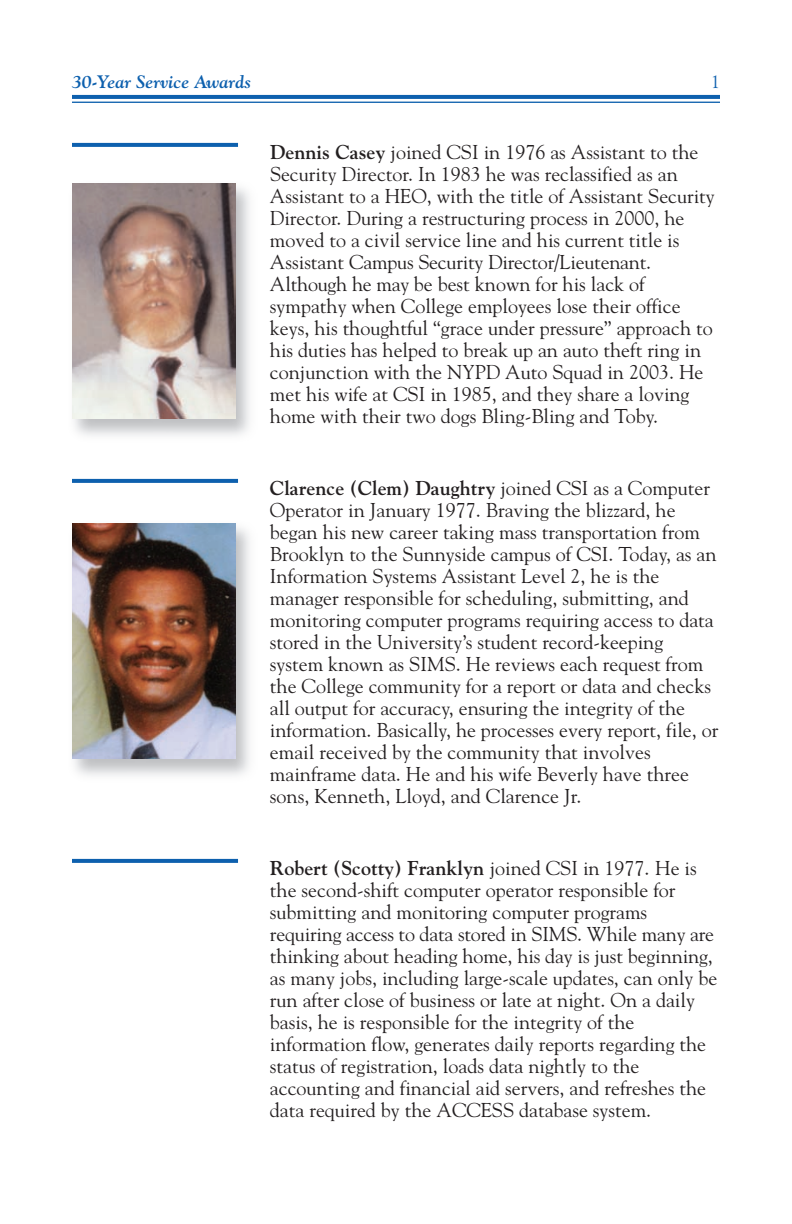
<style>
.page{position:relative;width:792px;height:1224px;background:#fff}
.page>*{position:absolute;margin:0;border:0;box-sizing:border-box;transform-origin:0 0}
.t1{font:20px/22px "Goudy";color:#231f20}
.t2{font:italic 700 18px "Goudy";color:#0d60ae}
.t3{font:18px "Goudy";color:#0d60ae}
.s1{font-weight:700}
</style>
<div class="page">
<svg style="left:72px;top:859px;width:166px;height:4px"></svg>
<svg style="left:72px;top:479px;width:166px;height:4px"></svg>
<svg style="left:72px;top:143px;width:166px;height:4px"></svg>
<svg style="left:72px;top:95px;width:648px;height:4px;background:#1162af"></svg>
<hr style="left:72px;top:102px;width:648px;height:1px;background:#0d60ae">
<img style="left:74px;top:183px;width:176px;height:253px">
<img style="left:72px;top:183px;width:163px;height:236px">
<img style="left:74px;top:523px;width:176px;height:253px">
<img style="left:72px;top:523px;width:163px;height:236px">
<p class="t2" style="left:72px;top:71px;width:181px">30-Year Service Awards</p>
<p class="t3" style="left:711px;top:71px;width:10px">1</p>
<p class="t1" style="left:270px;top:141px;width:446px"><span class="s1">Dennis Casey</span> joined CSI in 1976 as Assistant to the Security Director. In 1983 he was reclassified as an Assistant to a HEO, with the title of Assistant Security Director. During a restructuring process in 2000, he moved to a civil service line and his current title is Assistant Campus Security Director/Lieutenant.<br>Although he may be best known for his lack of sympathy when College employees lose their office keys, his thoughtful “grace under pressure” approach to his duties has helped to break up an auto theft ring in conjunction with the NYPD Auto Squad in 2003. He met his wife at CSI in 1985, and they share a loving home with their two dogs Bling-Bling and Toby.</p>
<p class="t1" style="left:270px;top:477px;width:450px"><span class="s1">Clarence (Clem) Daughtry</span> joined CSI as a Computer Operator in January 1977. Braving the blizzard, he began his new career taking mass transportation from Brooklyn to the Sunnyside campus of CSI. Today, as an Information Systems Assistant Level 2, he is the manager responsible for scheduling, submitting, and monitoring computer programs requiring access to data stored in the University’s student record-keeping system known as SIMS. He reviews each request from the College community for a report or data and checks all output for accuracy, ensuring the integrity of the information. Basically, he processes every report, file, or email received by the community that involves mainframe data. He and his wife Beverly have three sons, Kenneth, Lloyd, and Clarence Jr.</p>
<p class="t1" style="left:270px;top:857px;width:449px"><span class="s1">Robert (Scotty) Franklyn</span> joined CSI in 1977. He is the second-shift computer operator responsible for submitting and monitoring computer programs requiring access to data stored in SIMS. While many are thinking about heading home, his day is just beginning, as many jobs, including large-scale updates, can only be run after close of business or late at night. On a daily basis, he is responsible for the integrity of the information flow, generates daily reports regarding the status of registration, loads data nightly to the accounting and financial aid servers, and refreshes the data required by the ACCESS database system.</p>
</div>
